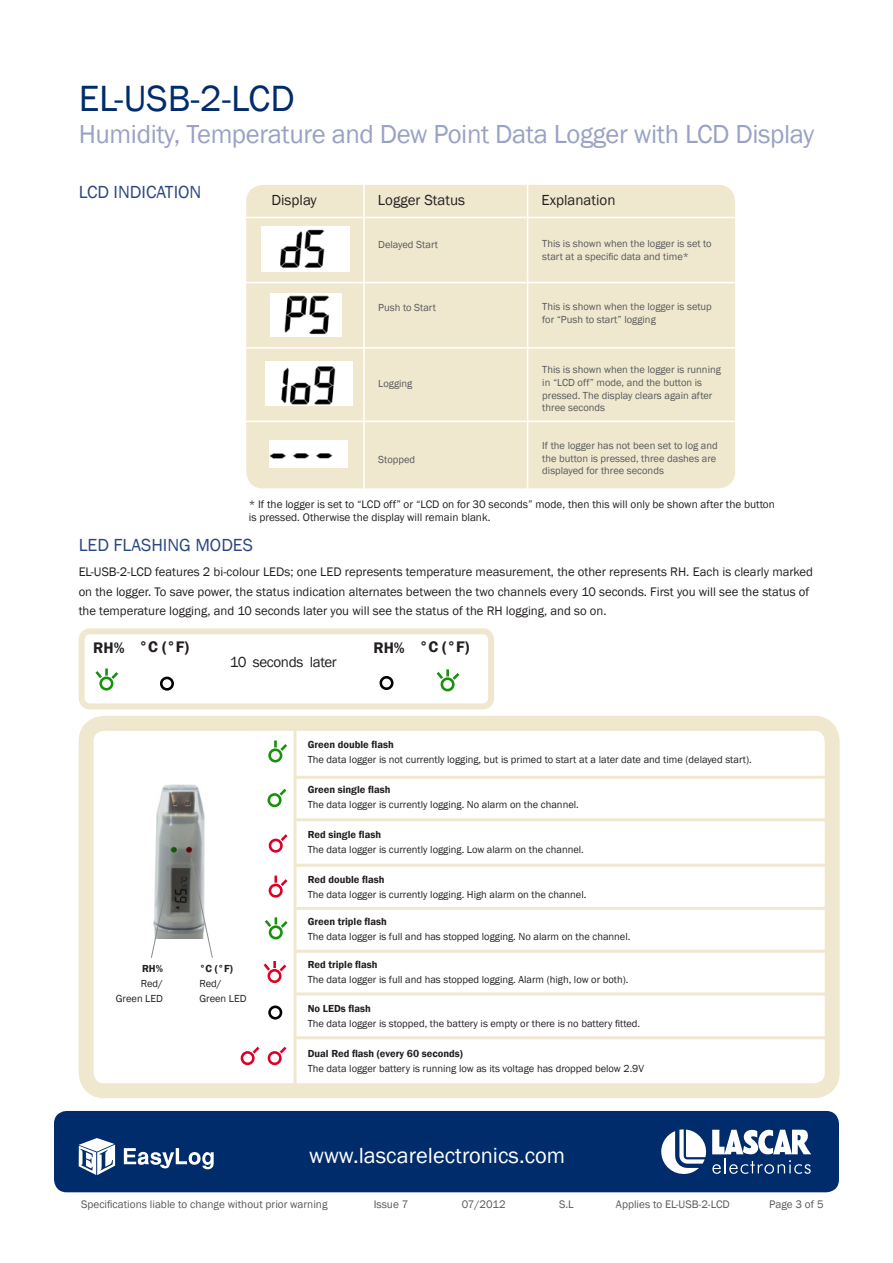
<style>
.page{position:relative;width:893px;height:1263px;background:#fff}
.page>*{position:absolute;margin:0;border:0;box-sizing:border-box;transform-origin:0 0}
.t1{font:37.5px "Franklin Gothic";color:#002c6b}
.t2{font:26.85px "Franklin Gothic";letter-spacing:-.015em;color:#9aa2c4}
.t3{font:22.5px "Franklin Gothic";color:#fff}
.t4{font:18px "Franklin Gothic";color:#2c477f}
.t5{font:600 15.75px "Franklin Gothic";color:#231f20}
.t6{font:15px "Franklin Gothic";color:#231f20}
.t7{font:15px "Franklin Gothic";letter-spacing:-.025em;color:#231f20}
.t8{font:12.75px/19.5px "Franklin Gothic";color:#231f20}
.t9{font:11.25px "Franklin Gothic";color:#231f20}
.t10{font:11.25px "Franklin Gothic";color:#57585a}
.t11{font:10.5px "Franklin Gothic";color:#231f20}
.t12{font:10.5px/12.6px "Franklin Gothic";color:#57585a}
.t13{font:600 10.5px/15px "Franklin Gothic";color:#231f20}
.s1{font-weight:400}
</style>
<div class="page">
<div style="left:79px;top:716px;width:761px;height:382px;border:15px solid #efe8cf;border-radius:18px"></div>
<div style="left:54px;top:1111px;width:785px;height:81px;background:#002c6b;border-radius:13px"></div>
<svg style="left:712px;top:1130px;width:99px;height:44px"></svg>
<svg style="left:661px;top:1129px;width:45px;height:45px"></svg>
<svg style="left:124px;top:1148px;width:90px;height:21px"></svg>
<svg style="left:79px;top:1138px;width:36px;height:37px"></svg>
<div style="left:79px;top:628px;width:415px;height:81px;border:6px solid #efe8cf;border-radius:9px"></div>
<img style="left:155px;top:784px;width:50px;height:154px">
<svg style="left:151px;top:857px;width:22px;height:101px"></svg>
<svg style="left:190px;top:857px;width:23px;height:101px"></svg>
<div style="left:268px;top:748px;width:14px;height:14px;border:3px solid #15920a;border-radius:50%"></div>
<svg style="left:274px;top:740px;width:13px;height:14px"></svg>
<div style="left:269px;top:839px;width:14px;height:14px;border:3px solid #df0028;border-radius:50%"></div>
<svg style="left:278px;top:834px;width:10px;height:10px"></svg>
<div style="left:268px;top:793px;width:14px;height:14px;border:3px solid #15920a;border-radius:50%"></div>
<svg style="left:277px;top:788px;width:10px;height:10px"></svg>
<div style="left:269px;top:925px;width:14px;height:14px;border:3px solid #15920a;border-radius:50%"></div>
<svg style="left:264px;top:917px;width:24px;height:13px"></svg>
<div style="left:269px;top:884px;width:14px;height:14px;border:3px solid #df0028;border-radius:50%"></div>
<svg style="left:274px;top:876px;width:14px;height:13px"></svg>
<div style="left:268px;top:969px;width:14px;height:14px;border:3px solid #df0028;border-radius:50%"></div>
<svg style="left:263px;top:961px;width:24px;height:13px"></svg>
<div style="left:268px;top:1005px;width:14px;height:14px;border:3px solid #000;border-radius:50%"></div>
<hr style="left:294px;top:716px;width:3px;height:370px;background:#efe8cf">
<hr style="left:296px;top:776px;width:533px;height:3px;background:#efe8cf">
<hr style="left:295px;top:818px;width:533px;height:3px;background:#efe8cf">
<hr style="left:295px;top:864px;width:532px;height:3px;background:#efe8cf">
<hr style="left:296px;top:907px;width:535px;height:3px;background:#efe8cf">
<hr style="left:295px;top:992px;width:543px;height:3px;background:#efe8cf">
<hr style="left:295px;top:950px;width:543px;height:3px;background:#efe8cf">
<div style="left:99px;top:676px;width:14px;height:14px;border:3px solid #15920a;border-radius:50%"></div>
<svg style="left:95px;top:668px;width:24px;height:14px"></svg>
<div style="left:441px;top:677px;width:14px;height:14px;border:3px solid #15920a;border-radius:50%"></div>
<svg style="left:436px;top:669px;width:24px;height:13px"></svg>
<div style="left:160px;top:677px;width:14px;height:14px;border:3px solid #000;border-radius:50%"></div>
<div style="left:379px;top:676px;width:15px;height:14px;border:3px solid #000;border-radius:50%"></div>
<div style="left:246px;top:185px;width:489px;height:303px;background:#efe8cf;border-radius:17px"></div>
<hr style="left:363px;top:176px;width:2px;height:351px;background:#fff">
<hr style="left:225px;top:282px;width:582px;height:1px;background:#fff">
<hr style="left:228px;top:217px;width:579px;height:1px;background:#fff">
<hr style="left:527px;top:182px;width:1px;height:384px;background:#fff">
<hr style="left:223px;top:347px;width:584px;height:2px;background:#fff">
<hr style="left:236px;top:421px;width:571px;height:1px;background:#fff">
<img style="left:261px;top:226px;width:89px;height:45px">
<img style="left:270px;top:294px;width:72px;height:43px">
<img style="left:266px;top:361px;width:86px;height:45px">
<img style="left:270px;top:441px;width:78px;height:27px">
<hr style="left:294px;top:1036px;width:543px;height:3px;background:#efe8cf">
<div style="left:241px;top:1051px;width:14px;height:14px;border:3px solid #df0028;border-radius:50%"></div>
<svg style="left:250px;top:1046px;width:10px;height:10px"></svg>
<div style="left:268px;top:1051px;width:14px;height:14px;border:3px solid #df0028;border-radius:50%"></div>
<svg style="left:277px;top:1046px;width:10px;height:10px"></svg>
<p class="t1" style="left:79px;top:76px;width:217px">EL-USB-2-LCD</p>
<p class="t2" style="left:79px;top:118px;width:737px">Humidity, Temperature and Dew Point Data Logger with LCD Display</p>
<p class="t4" style="left:79px;top:181px;width:124px">LCD INDICATION</p>
<p class="t6" style="left:271px;top:190px;width:47px">Display</p>
<p class="t6" style="left:378px;top:190px;width:89px">Logger Status</p>
<p class="t6" style="left:541px;top:190px;width:76px">Explanation</p>
<p class="t12" style="left:378px;top:239px;width:61px">Delayed Start</p>
<p class="t12" style="left:378px;top:302px;width:59px">Push to Start</p>
<p class="t12" style="left:542px;top:238px;width:171px">This is shown when the logger is set to start at a specific data and time*</p>
<p class="t12" style="left:542px;top:301px;width:171px">This is shown when the logger is setup</p>
<p class="t12" style="left:542px;top:313px;width:115px">for “Push to start” logging</p>
<p class="t12" style="left:542px;top:364px;width:180px">This is shown when the logger is running in “LCD off” mode, and the button is</p>
<p class="t12" style="left:542px;top:389px;width:172px">pressed. The display clears again after</p>
<p class="t12" style="left:542px;top:402px;width:64px">three seconds</p>
<p class="t12" style="left:542px;top:439px;width:177px">If the logger has not been set to log and</p>
<p class="t12" style="left:542px;top:452px;width:176px">the button is pressed, three dashes are displayed for three seconds</p>
<p class="t9" style="left:249px;top:497px;width:528px">* If the logger is set to “LCD off” or “LCD on for 30 seconds” mode, then this will only be shown after the button</p>
<p class="t9" style="left:249px;top:511px;width:243px">is pressed. Otherwise the display will remain blank.</p>
<p class="t4" style="left:79px;top:533px;width:176px">LED FLASHING MODES</p>
<p class="t8" style="left:79px;top:562px;width:736px">EL-USB-2-LCD features 2 bi-colour LEDs; one LED represents temperature measurement, the other represents RH. Each is clearly marked on the logger. To save power, the status indication alternates between the two channels every 10 seconds. First you will see the status of the temperature logging, and 10 seconds later you will see the status of the RH logging, and so on.</p>
<p class="t12" style="left:378px;top:377px;width:36px">Logging</p>
<p class="t12" style="left:378px;top:453px;width:38px">Stopped</p>
<p class="t5" style="left:93px;top:637px;width:33px">RH%</p>
<p class="t5" style="left:139px;top:637px;width:52px">°C (°F)</p>
<p class="t5" style="left:373px;top:637px;width:33px">RH%</p>
<p class="t5" style="left:419px;top:637px;width:52px">°C (°F)</p>
<p class="t13" style="left:142px;top:961px;width:22px">RH%</p>
<p class="t11" style="left:141px;top:977px;width:24px">Red/</p>
<p class="t11" style="left:116px;top:992px;width:49px">Green LED</p>
<p class="t7" style="left:230px;top:653px;width:108px">10 seconds later</p>
<p class="t13" style="left:199px;top:961px;width:35px">°C (°F)<br><span class="s1">Red/</span></p>
<p class="t11" style="left:199px;top:992px;width:49px">Green LED</p>
<p class="t13" style="left:308px;top:737px;width:87px">Green double flash</p>
<p class="t11" style="left:308px;top:753px;width:445px">The data logger is not currently logging, but is primed to start at a later date and time (delayed start).</p>
<p class="t13" style="left:308px;top:782px;width:84px">Green single flash</p>
<p class="t11" style="left:308px;top:798px;width:273px">The data logger is currently logging. No alarm on the channel.</p>
<p class="t13" style="left:308px;top:827px;width:75px">Red single flash</p>
<p class="t11" style="left:308px;top:843px;width:278px">The data logger is currently logging. Low alarm on the channel.</p>
<p class="t13" style="left:308px;top:872px;width:78px">Red double flash</p>
<p class="t11" style="left:308px;top:888px;width:280px">The data logger is currently logging. High alarm on the channel.</p>
<p class="t13" style="left:308px;top:914px;width:81px">Green triple flash</p>
<p class="t11" style="left:308px;top:930px;width:324px">The data logger is full and has stopped logging. No alarm on the channel.</p>
<p class="t13" style="left:308px;top:957px;width:71px">Red triple flash</p>
<p class="t11" style="left:308px;top:973px;width:322px">The data logger is full and has stopped logging. Alarm (high, low or both).</p>
<p class="t13" style="left:308px;top:1001px;width:64px">No LEDs flash</p>
<p class="t11" style="left:308px;top:1017px;width:334px">The data logger is stopped, the battery is empty or there is no battery fitted.</p>
<p class="t13" style="left:308px;top:1046px;width:157px">Dual Red flash (every 60 seconds)</p>
<p class="t11" style="left:308px;top:1062px;width:338px">The data logger battery is running low as its voltage has dropped below 2.9V</p>
<p class="t3" style="left:309px;top:1142px;width:258px">www.lascarelectronics.com</p>
<p class="t10" style="left:81px;top:1198px;width:248px">Specifications liable to change without prior warning</p>
<p class="t10" style="left:374px;top:1198px;width:36px">Issue 7</p>
<p class="t10" style="left:462px;top:1198px;width:45px">07/2012</p>
<p class="t10" style="left:559px;top:1198px;width:16px">S.L</p>
<p class="t10" style="left:616px;top:1198px;width:115px">Applies to EL-USB-2-LCD</p>
<p class="t10" style="left:769px;top:1198px;width:56px">Page 3 of 5</p>
</div>
